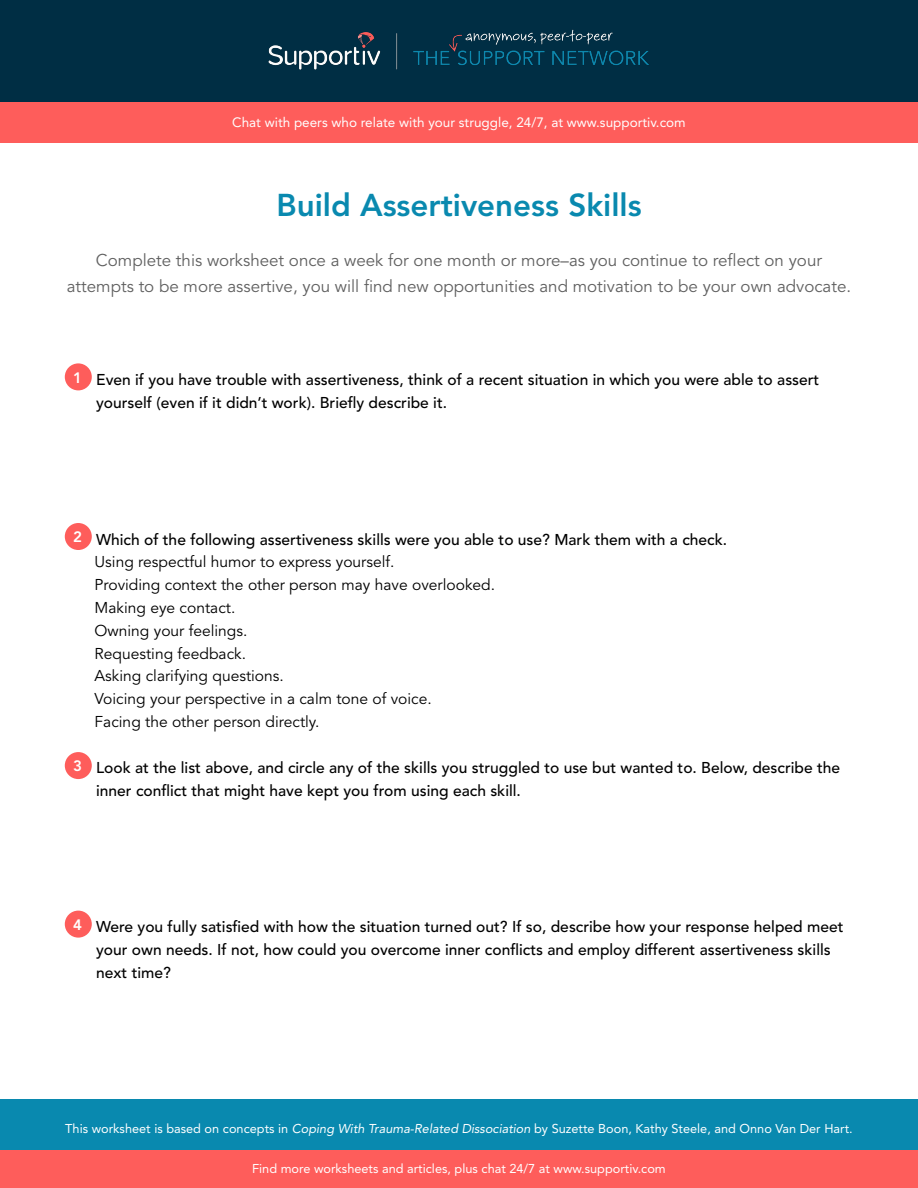
<style>
.page{position:relative;width:918px;height:1188px;background:#fff}
.page>*{position:absolute;margin:0;border:0;box-sizing:border-box;transform-origin:0 0}
.t1{font:800 31.35px "Avenir LT Std";color:#0989af}
.t2{font:16.95px/25.7px "Avenir LT Std";color:#606060;text-align:center}
.t3{font:500 15.6px/22.8px "Avenir LT Std";color:#000}
.t4{font:15.6px/22.8px "Avenir LT Std";color:#000}
.t5{font:13.5px "Avenir LT Std";color:#fff}
.t6{font:12.75px "Avenir LT Std";color:#fff}
.s1{font-weight:500}
.s2{font-weight:800;font-size:15px;color:#fff}
.s3{font-style:italic}
</style>
<div class="page">
<div style="left:0;top:1100px;width:918px;height:88px;background:#0989af"></div>
<div style="left:65px;top:363px;width:27px;height:27px;background:#fe5d5b;border-radius:50%"></div>
<div style="left:65px;top:523px;width:27px;height:27px;background:#fe5d5b;border-radius:50%"></div>
<div style="left:65px;top:752px;width:27px;height:27px;background:#fe5d5b;border-radius:50%"></div>
<div style="left:65px;top:911px;width:27px;height:27px;background:#fe5d5b;border-radius:50%"></div>
<div style="left:0;top:102px;width:918px;height:40px;background:#fe5d5b"></div>
<div style="left:0;top:0;width:918px;height:102px;background:#002e44"></div>
<img style="left:268px;top:29px;width:381px;height:41px">
<div style="left:0;top:1151px;width:918px;height:37px;background:#fe5d5b"></div>
<p class="t5" style="left:232px;top:115px;width:455px">Chat with peers who relate with your struggle, 24/7, at www.supportiv.com</p>
<h1 class="t1" style="left:276px;top:187px;width:367px">Build Assertiveness Skills</h1>
<p class="t2" style="left:67px;top:248px;width:786px">Complete this worksheet once a week for one month or more–as you continue to reflect on your attempts to be more assertive, you will find new opportunities and motivation to be your own advocate.</p>
<p class="t3" style="left:96px;top:369px;width:725px;text-indent:-23px"><sup>1</sup> Even if you have trouble with assertiveness, think of a recent situation in which you were able to assert yourself (even if it didn’t work). Briefly describe it.</p>
<p class="t4" style="left:95px;top:528px;width:634px;text-indent:-22px"><sup>2</sup> <span class="s1">Which of the following assertiveness skills were you able to use? Mark them with a check.<br></span>Using respectful humor to express yourself.<br>Providing context the other person may have overlooked.<br>Making eye contact.<br>Owning your feelings.<br>Requesting feedback.<br>Asking clarifying questions.<br>Voicing your perspective in a calm tone of voice.<br>Facing the other person directly.</p>
<p class="t3" style="left:96px;top:756px;width:746px;text-indent:-23px"><span class="s2">3</span> Look at the list above, and circle any of the skills you struggled to use but wanted to. Below, describe the inner conflict that might have kept you from using each skill.</p>
<p class="t3" style="left:96px;top:916px;width:749px;text-indent:-23px"><sup>4</sup> Were you fully satisfied with how the situation turned out? If so, describe how your response helped meet your own needs. If not, how could you overcome inner conflicts and employ different assertiveness skills next time?</p>
<p class="t6" style="left:65px;top:1121px;width:789px">This worksheet is based on concepts in <span class="s3">Coping With Trauma-Related Dissociation</span> by Suzette Boon, Kathy Steele, and Onno Van Der Hart.</p>
<p class="t6" style="left:252px;top:1161px;width:415px">Find more worksheets and articles, plus chat 24/7 at www.supportiv.com</p>
</div>
